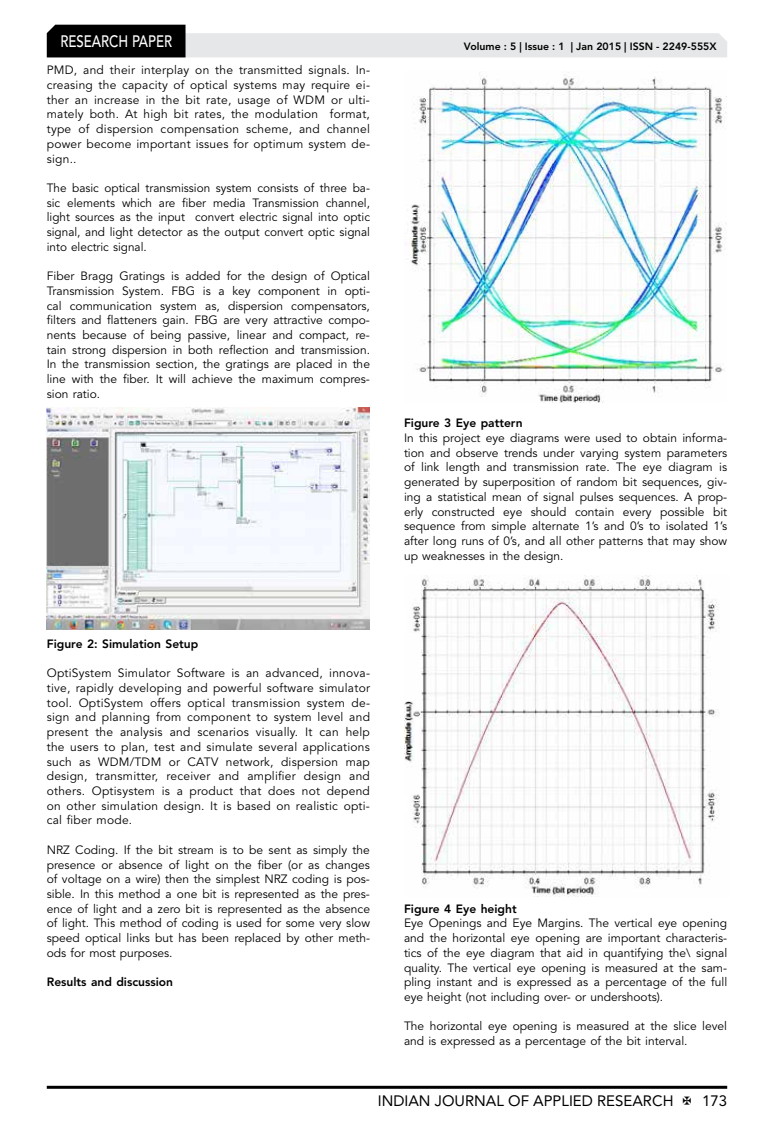
<style>
.page{position:relative;width:774px;height:1136px;background:#fff}
.page>*{position:absolute;margin:0;border:0;box-sizing:border-box;transform-origin:0 0}
.t1{font:500 16.5px "Avenir LT Std";color:#fff;scale:.8 1}
.t2{font:15px "Avenir LT Std";color:#000}
.t3{font:12px/14.7px "Avenir LT Std";color:#000;text-align:justify}
.t4{font:800 12px "Avenir LT Std";color:#000}
.t5{font:800 10.5px "Avenir LT Std";color:#000}
</style>
<div class="page">
<hr style="left:47px;top:1085px;width:680px;height:3px;background:#000">
<svg style="left:47px;top:25px;width:680px;height:32px"></svg>
<img style="left:47px;top:407px;width:323px;height:222px">
<img style="left:404px;top:72px;width:323px;height:330px">
<img style="left:404px;top:575px;width:315px;height:321px">
<h1 class="t1" style="left:60px;top:32px;width:139px">RESEARCH PAPER</h1>
<p class="t3" style="left:47px;top:63px;width:325px">PMD, and their interplay on the transmitted signals. In&shy;creasing the capacity of optical systems may require ei&shy;ther an increase in the bit rate, usage of WDM or ulti&shy;mately both. At high bit rates, the modulation format, type of dispersion compensation scheme, and channel power become important issues for optimum system de&shy;sign..</p>
<p class="t3" style="left:47px;top:181px;width:325px">The basic optical transmission system consists of three ba&shy;sic elements which are fiber media Transmission channel, light sources as the input convert electric signal into optic signal, and light detector as the output convert optic signal into electric signal.</p>
<p class="t3" style="left:47px;top:269px;width:325px">Fiber Bragg Gratings is added for the design of Optical Transmission System. FBG is a key component in opti&shy;cal communication system as, dispersion compensators, filters and flatteners gain. FBG are very attractive compo&shy;nents because of being passive, linear and compact, re&shy;tain strong dispersion in both reflection and transmission.<br>In the transmission section, the gratings are placed in the line with the fiber. It will achieve the maximum compres&shy;sion ratio.</p>
<p class="t5" style="left:464px;top:41px;width:254px">Volume : 5 | Issue : 1 | Jan 2015 | ISSN - 2249-555X</p>
<p class="t4" style="left:404px;top:416px;width:120px">Figure 3 Eye pattern</p>
<p class="t3" style="left:404px;top:431px;width:325px">In this project eye diagrams were used to obtain informa&shy;tion and observe trends under varying system parameters of link length and transmission rate. The eye diagram is generated by superposition of random bit sequences, giv&shy;ing a statistical mean of signal pulses sequences. A prop&shy;erly constructed eye should contain every possible bit sequence from simple alternate 1’s and 0’s to isolated 1’s after long runs of 0’s, and all other patterns that may show up weaknesses in the design.</p>
<p class="t4" style="left:47px;top:636px;width:153px">Figure 2: Simulation Setup</p>
<p class="t3" style="left:47px;top:666px;width:325px">OptiSystem Simulator Software is an advanced, innova&shy;tive, rapidly developing and powerful software simulator tool. OptiSystem offers optical transmission system de&shy;sign and planning from component to system level and present the analysis and scenarios visually. It can help the users to plan, test and simulate several applications such as WDM/TDM or CATV network, dispersion map design, transmitter, receiver and amplifier design and others. Optisystem is a product that does not depend on other simulation design. It is based on realistic opti&shy;cal fiber mode.</p>
<p class="t3" style="left:47px;top:842px;width:325px">NRZ Coding. If the bit stream is to be sent as simply the presence or absence of light on the fiber (or as changes of voltage on a wire) then the simplest NRZ coding is pos&shy;sible. In this method a one bit is represented as the pres&shy;ence of light and a zero bit is represented as the absence of light. This method of coding is used for some very slow speed optical links but has been replaced by other meth&shy;ods for most purposes.</p>
<p class="t4" style="left:47px;top:974px;width:128px">Results and discussion</p>
<p class="t4" style="left:404px;top:901px;width:114px">Figure 4 Eye height</p>
<p class="t3" style="left:404px;top:916px;width:325px">Eye Openings and Eye Margins. The vertical eye opening and the horizontal eye opening are important characteris&shy;tics of the eye diagram that aid in quantifying the\ signal quality. The vertical eye opening is measured at the sam&shy;pling instant and is expressed as a percentage of the full eye height (not including over- or undershoots).</p>
<p class="t3" style="left:404px;top:1019px;width:325px">The horizontal eye opening is measured at the slice level and is expressed as a percentage of the bit interval.</p>
<p class="t2" style="left:378px;top:1091px;width:297px">INDIAN JOURNAL OF APPLIED RESEARCH</p>
<p class="t2" style="left:702px;top:1091px;width:27px">173</p>
</div>
